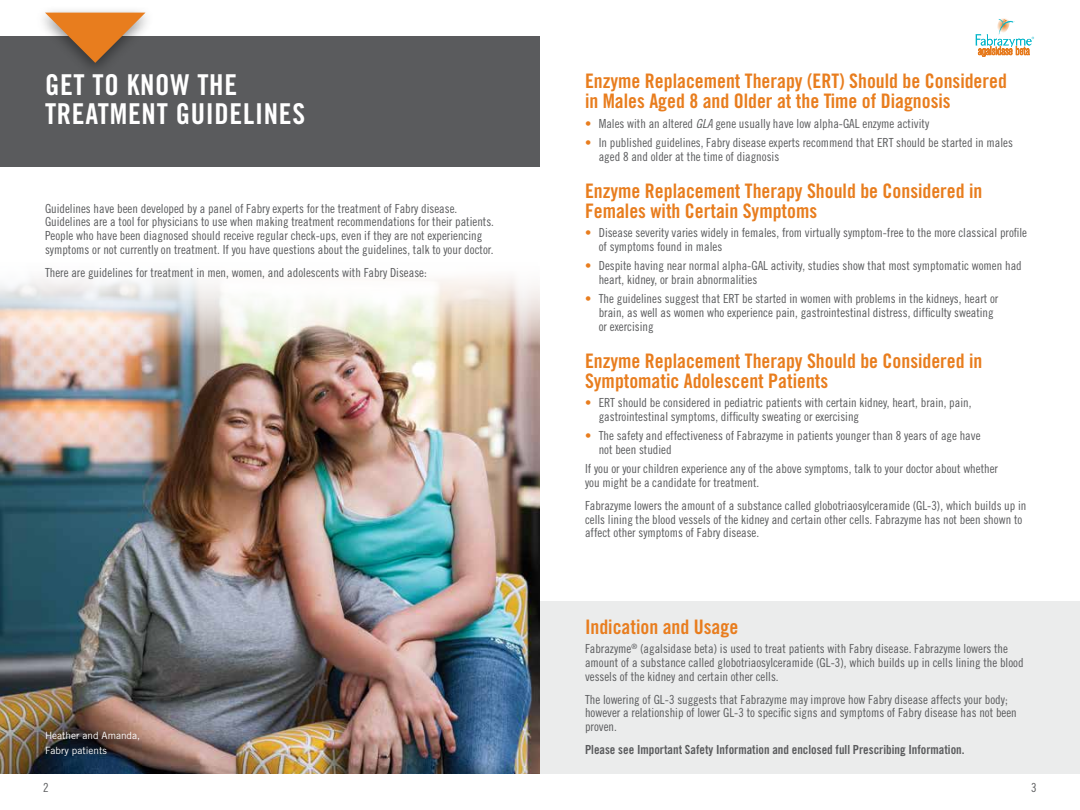
<style>
.page{position:relative;width:1080px;height:810px;background:#fff}
.page>*{position:absolute;margin:0;border:0;box-sizing:border-box;transform-origin:0 0}
.t1{font:28.75px/28.8px "Trade Gothic Bold Cond Twenty";letter-spacing:.025em;color:#fff}
.t2{font:20px/20px "Trade Gothic Bold Cond Twenty";color:#e87d1e}
.t3{font:12.5px/13.8px "Trade Gothic Cond Eighteen";color:#5a5b5d}
.t4{font:12.5px "Trade Gothic Bold Cond Twenty";color:#5a5b5d}
.t5{font:10px/15px "Trade Gothic";color:#fff}
.s1{color:#e87d1e}
.s2{font-family:"Trade Gothic Cond Eighteen Obl"}
</style>
<div class="page">
<svg style="left:976px;top:18px;width:58px;height:39px"></svg>
<img style="left:0;top:276px;width:540px;height:498px">
<div style="left:540px;top:601px;width:540px;height:173px;background:#ebecec"></div>
<div style="left:0;top:36px;width:540px;height:130px;background:#5a5b5d"></div>
<div style="left:35px;top:6px;width:121px;height:74px;background:#000;opacity:.43"></div>
<svg style="left:45px;top:13px;width:101px;height:50px"></svg>
<h1 class="t1" style="left:45px;top:70px;width:262px">GET TO KNOW THE<br>TREATMENT GUIDELINES</h1>
<h2 class="t2" style="left:585px;top:71px;width:423px">Enzyme Replacement Therapy (ERT) Should be Considered in Males Aged 8 and Older at the Time of Diagnosis</h2>
<p class="t3" style="left:585px;top:116px;width:346px"><span class="s1">•</span> Males with an altered <span class="s2">GLA</span> gene usually have low alpha-GAL enzyme activity</p>
<p class="t3" style="left:599px;top:136px;width:416px;text-indent:-14px"><span class="s1">•</span> In published guidelines, Fabry disease experts recommend that ERT should be started in males aged 8 and older at the time of diagnosis</p>
<h2 class="t2" style="left:585px;top:181px;width:399px">Enzyme Replacement Therapy Should be Considered in<br>Females with Certain Symptoms</h2>
<p class="t3" style="left:599px;top:226px;width:430px;text-indent:-14px"><span class="s1">•</span> Disease severity varies widely in females, from virtually symptom-free to the more classical profile of symptoms found in males</p>
<p class="t3" style="left:599px;top:259px;width:425px;text-indent:-14px"><span class="s1">•</span> Despite having near normal alpha-GAL activity, studies show that most symptomatic women had heart, kidney, or brain abnormalities</p>
<p class="t3" style="left:599px;top:292px;width:401px;text-indent:-14px"><span class="s1">•</span> The guidelines suggest that ERT be started in women with problems in the kidneys, heart or brain, as well as women who experience pain, gastrointestinal distress, difficulty sweating or exercising</p>
<h2 class="t2" style="left:585px;top:351px;width:399px">Enzyme Replacement Therapy Should be Considered in<br>Symptomatic Adolescent Patients</h2>
<p class="t3" style="left:599px;top:396px;width:374px;text-indent:-14px"><span class="s1">•</span> ERT should be considered in pediatric patients with certain kidney, heart, brain, pain, gastrointestinal symptoms, difficulty sweating or exercising</p>
<p class="t3" style="left:599px;top:429px;width:383px;text-indent:-14px"><span class="s1">•</span> The safety and effectiveness of Fabrazyme in patients younger than 8 years of age have not been studied</p>
<p class="t3" style="left:585px;top:462px;width:415px">If you or your children experience any of the above symptoms, talk to your doctor about whether you might be a candidate for treatment.</p>
<p class="t3" style="left:585px;top:498px;width:443px">Fabrazyme lowers the amount of a substance called globotriaosylceramide (GL-3), which builds up in cells lining the blood vessels of the kidney and certain other cells. Fabrazyme has not been shown to affect other symptoms of Fabry disease.</p>
<p class="t3" style="left:45px;top:201px;width:451px">Guidelines have been developed by a panel of Fabry experts for the treatment of Fabry disease.<br>Guidelines are a tool for physicians to use when making treatment recommendations for their patients.<br>People who have been diagnosed should receive regular check-ups, even if they are not experiencing symptoms or not currently on treatment. If you have questions about the guidelines, talk to your doctor.</p>
<p class="t3" style="left:45px;top:265px;width:383px">There are guidelines for treatment in men, women, and adolescents with Fabry Disease:</p>
<p class="t5" style="left:45px;top:728px;width:97px">Heather and Amanda,<br>Fabry patients</p>
<h2 class="t2" style="left:585px;top:617px;width:155px">Indication and Usage</h2>
<p class="t3" style="left:585px;top:642px;width:440px">Fabrazyme<sup>®</sup> (agalsidase beta) is used to treat patients with Fabry disease. Fabrazyme lowers the amount of a substance called globotriaosylceramide (GL-3), which builds up in cells lining the blood vessels of the kidney and certain other cells.</p>
<p class="t3" style="left:585px;top:692px;width:433px">The lowering of GL-3 suggests that Fabrazyme may improve how Fabry disease affects your body; however a relationship of lower GL-3 to specific signs and symptoms of Fabry disease has not been proven.</p>
<p class="t4" style="left:585px;top:742px;width:381px">Please see Important Safety Information and enclosed full Prescribing Information.</p>
<p class="t3" style="left:43px;top:781px;width:7px">2</p>
<p class="t3" style="left:1031px;top:781px;width:7px">3</p>
</div>
